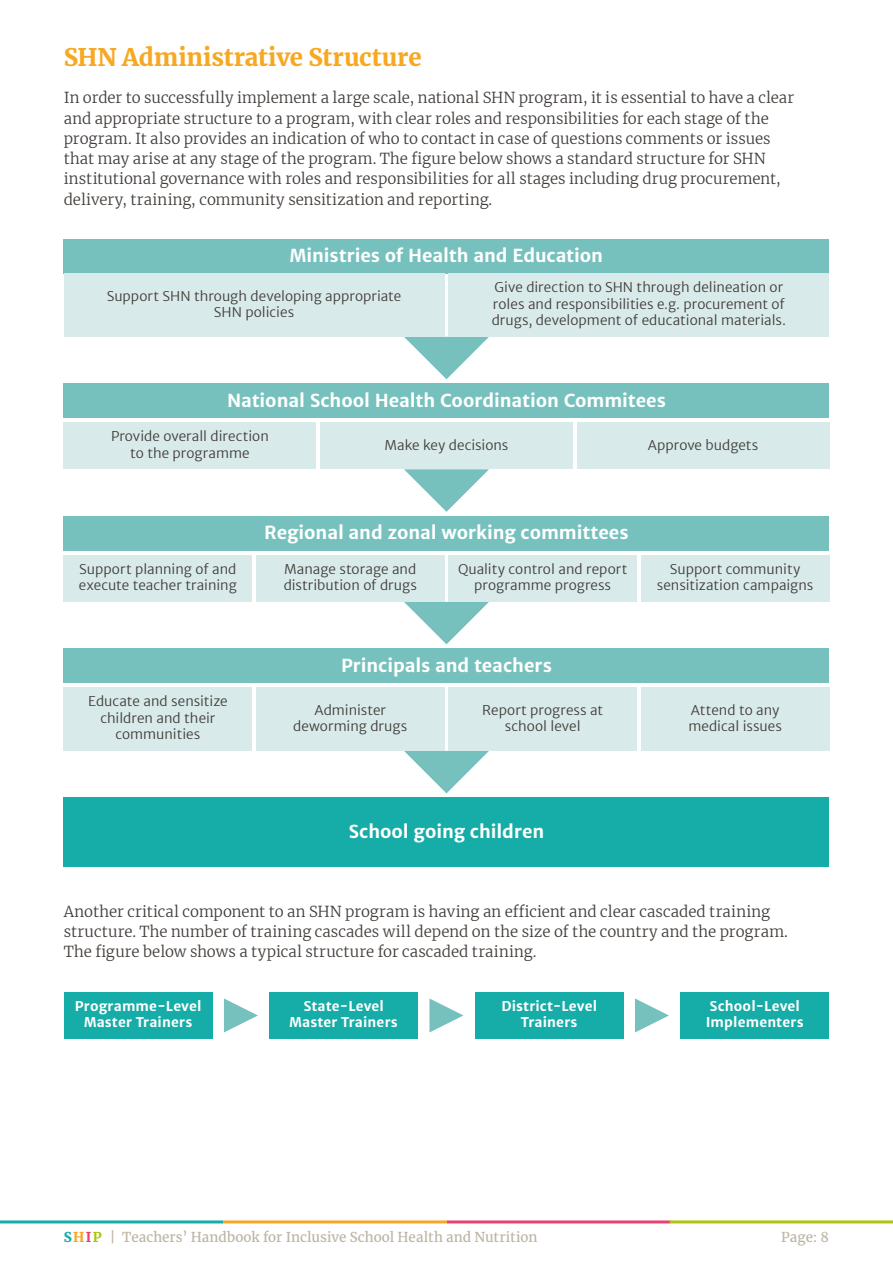
<style>
.page{position:relative;width:893px;height:1263px;background:#fff}
.page>*{position:absolute;margin:0;border:0;box-sizing:border-box;transform-origin:0 0}
.t1{font:700 24px "Merriweather";letter-spacing:-.01em;color:#f7a823}
.t2{font:700 18px "Merriweather Sans";letter-spacing:-.005em;color:#fff}
.t3{font:300 15px/20.2px "Merriweather";color:#413c39}
.t4{font:300 13.5px/16.5px "Merriweather Sans";letter-spacing:.005em;color:#413c39;text-align:center}
.t5{font:700 13.5px/16.5px "Merriweather Sans";letter-spacing:.01em;color:#fff;text-align:center}
.t6{font:13.5px "Merriweather";color:#beb5a6}
.s1{font-weight:700;color:#16aca7}
.s2{font-weight:700;color:#f7a823}
.s3{font-weight:700;color:#e94272}
.s4{font-weight:700;color:#afc410}
</style>
<div class="page">
<hr style="left:0;top:1220px;width:223px;height:3px;background:#16aca7">
<hr style="left:223px;top:1220px;width:224px;height:3px;background:#f7a823">
<hr style="left:447px;top:1220px;width:223px;height:3px;background:#e94272">
<hr style="left:669px;top:1220px;width:224px;height:3px;background:#afc410">
<svg style="left:404px;top:337px;width:85px;height:42px"></svg>
<svg style="left:404px;top:469px;width:85px;height:43px"></svg>
<svg style="left:404px;top:602px;width:85px;height:42px"></svg>
<svg style="left:404px;top:751px;width:85px;height:42px"></svg>
<div style="left:64px;top:516px;width:765px;height:35px;background:#76c1bd"></div>
<div style="left:64px;top:555px;width:188px;height:47px;background:#d8ebea"></div>
<div style="left:256px;top:555px;width:188px;height:47px;background:#d8ebea"></div>
<div style="left:449px;top:555px;width:188px;height:47px;background:#d8ebea"></div>
<div style="left:641px;top:555px;width:188px;height:47px;background:#d8ebea"></div>
<div style="left:64px;top:649px;width:765px;height:34px;background:#76c1bd"></div>
<div style="left:64px;top:688px;width:188px;height:63px;background:#d8ebea"></div>
<div style="left:256px;top:688px;width:188px;height:63px;background:#d8ebea"></div>
<div style="left:449px;top:688px;width:188px;height:63px;background:#d8ebea"></div>
<div style="left:641px;top:688px;width:188px;height:63px;background:#d8ebea"></div>
<div style="left:64px;top:798px;width:765px;height:69px;background:#16aca7"></div>
<div style="left:64px;top:384px;width:765px;height:34px;background:#76c1bd"></div>
<div style="left:64px;top:422px;width:252px;height:47px;background:#d8ebea"></div>
<div style="left:320px;top:422px;width:253px;height:47px;background:#d8ebea"></div>
<div style="left:577px;top:422px;width:252px;height:47px;background:#d8ebea"></div>
<div style="left:64px;top:239px;width:765px;height:34px;background:#76c1bd"></div>
<div style="left:64px;top:273px;width:380px;height:64px;background:#d8ebea"></div>
<div style="left:449px;top:273px;width:380px;height:64px;background:#d8ebea"></div>
<div style="left:64px;top:992px;width:149px;height:47px;background:#16aca7"></div>
<div style="left:269px;top:992px;width:149px;height:47px;background:#16aca7"></div>
<div style="left:475px;top:992px;width:149px;height:47px;background:#16aca7"></div>
<div style="left:680px;top:992px;width:149px;height:47px;background:#16aca7"></div>
<svg style="left:224px;top:998px;width:34px;height:34px"></svg>
<svg style="left:429px;top:998px;width:34px;height:34px"></svg>
<svg style="left:635px;top:998px;width:34px;height:34px"></svg>
<h1 class="t1" style="left:64px;top:41px;width:359px">SHN Administrative Structure</h1>
<p class="t3" style="left:64px;top:88px;width:732px">In order to successfully implement a large scale, national SHN program, it is essential to have a clear and appropriate structure to a program, with clear roles and responsibilities for each stage of the program. It also provides an indication of who to contact in case of questions comments or issues that may arise at any stage of the program. The figure below shows a standard structure for SHN institutional governance with roles and responsibilities for all stages including drug procurement, delivery, training, community sensitization and reporting.</p>
<p class="t2" style="left:290px;top:244px;width:315px">Ministries of Health and Education</p>
<p class="t4" style="left:107px;top:287px;width:296px">Support SHN through developing appropriate<br>SHN policies</p>
<p class="t4" style="left:492px;top:279px;width:296px;text-align:left">Give direction to SHN through delineation or roles and responsibilities e.g. procurement of drugs, development of educational materials.</p>
<p class="t2" style="left:227px;top:389px;width:440px">National School Health Coordination Commitees</p>
<p class="t4" style="left:111px;top:428px;width:159px">Provide overall direction to the programme</p>
<p class="t4" style="left:385px;top:436px;width:125px">Make key decisions</p>
<p class="t4" style="left:648px;top:436px;width:112px">Approve budgets</p>
<p class="t2" style="left:264px;top:521px;width:366px">Regional and zonal working committees</p>
<p class="t4" style="left:79px;top:561px;width:159px;text-align:left">Support planning of and execute teacher training</p>
<p class="t4" style="left:284px;top:561px;width:135px;text-align:left">Manage storage and distribution of drugs</p>
<p class="t4" style="left:458px;top:561px;width:171px">Quality control and report programme progress</p>
<p class="t4" style="left:657px;top:561px;width:158px">Support community sensitization campaigns</p>
<p class="t2" style="left:341px;top:654px;width:212px">Principals and teachers</p>
<p class="t4" style="left:88px;top:693px;width:141px">Educate and sensitize children and their communities</p>
<p class="t4" style="left:293px;top:701px;width:115px">Administer deworming drugs</p>
<p class="t4" style="left:482px;top:701px;width:122px">Report progress at school level</p>
<p class="t4" style="left:688px;top:701px;width:95px;text-align:left">Attend to any medical issues</p>
<p class="t2" style="left:348px;top:820px;width:198px">School going children</p>
<p class="t3" style="left:64px;top:901px;width:726px">Another critical component to an SHN program is having an efficient and clear cascaded training structure. The number of training cascades will depend on the size of the country and the program.<br>The figure below shows a typical structure for cascaded training.</p>
<p class="t5" style="left:75px;top:998px;width:128px">Programme-Level<br>Master Trainers</p>
<p class="t5" style="left:290px;top:998px;width:110px">State-Level<br>Master Trainers</p>
<p class="t5" style="left:501px;top:998px;width:97px">District-Level<br>Trainers</p>
<p class="t5" style="left:706px;top:998px;width:99px;text-align:left">School-Level<br>Implementers</p>
<p class="t6" style="left:64px;top:1228px;width:475px"><span class="s1">S</span><span class="s2">H</span><span class="s3">I</span><span class="s4">P</span> | Teachers’ Handbook for Inclusive School Health and Nutrition</p>
<p class="t6" style="left:781px;top:1228px;width:50px">Page: 8</p>
</div>
